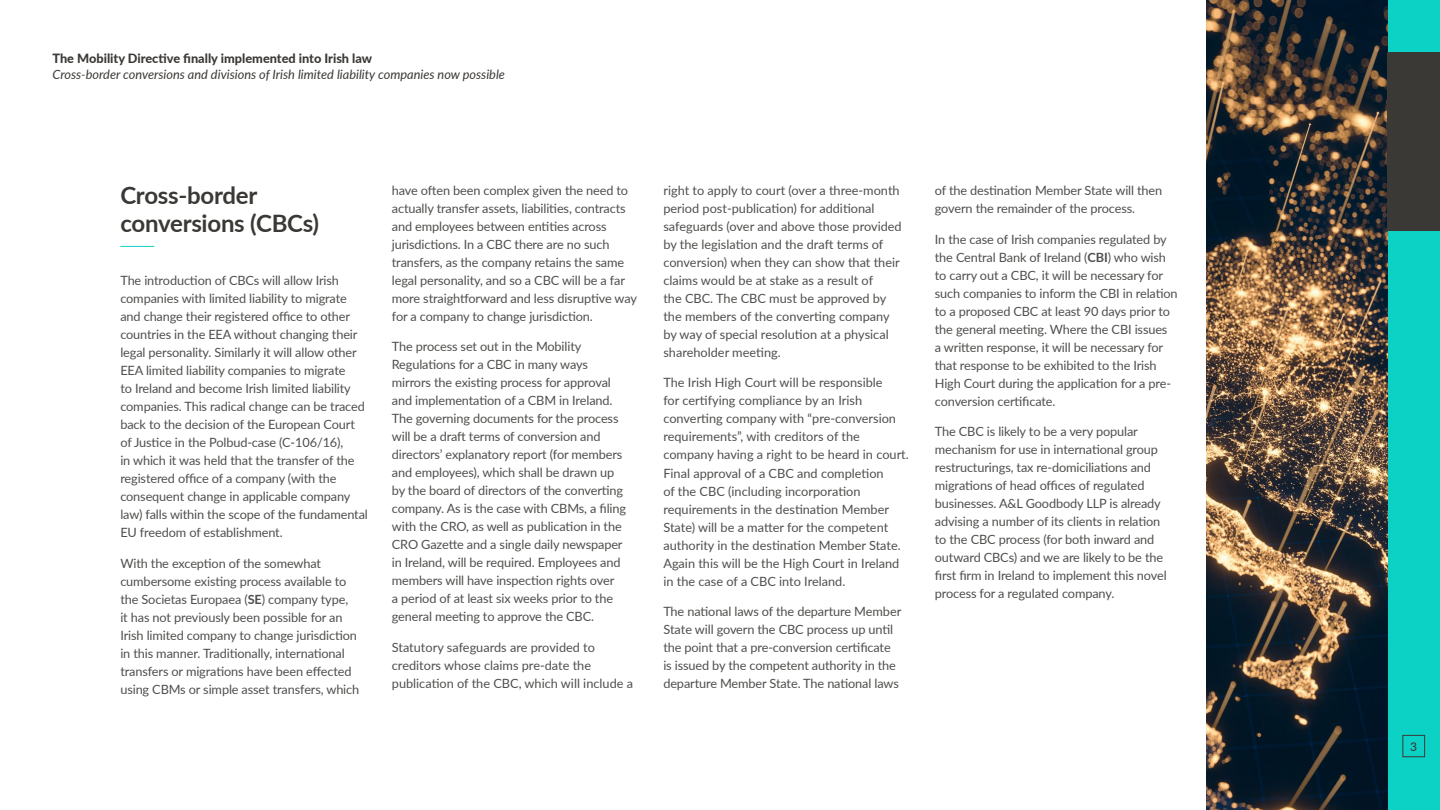
<style>
.page{position:relative;width:1440px;height:810px;background:#fff}
.page>*{position:absolute;margin:0;border:0;box-sizing:border-box;transform-origin:0 0}
.t1{font:700 24px/28.8px "Lato";letter-spacing:-.01em;color:#3b3936}
.t2{font:12.75px/18px "Lato";letter-spacing:-.01em;color:#4f4e4c}
.t3{font:italic 12.75px "Lato";color:#3b3936}
.t4{font:800 12.75px "Lato";color:#3b3936}
.t5{font:500 12px "Lato";color:#3b3936}
.s1{font-weight:700}
</style>
<div class="page">
<div style="left:1388px;top:0;width:52px;height:810px;background:#0bd2c5"></div>
<img style="left:1206px;top:0;width:182px;height:810px">
<svg style="left:120px;top:246px;width:35px;height:1px"></svg>
<div style="left:1402px;top:735px;width:23px;height:22px;border:1px solid #3b3936"></div>
<div style="left:1388px;top:52px;width:52px;height:179px;background:#3b3936"></div>
<p class="t4" style="left:52px;top:49px;width:321px">The Mobility Directive finally implemented into Irish law</p>
<p class="t3" style="left:52px;top:65px;width:454px">Cross-border conversions and divisions of Irish limited liability companies now possible</p>
<h1 class="t1" style="left:120px;top:179px;width:200px">Cross-border conversions (CBCs)</h1>
<p class="t2" style="left:120px;top:271px;width:249px">The introduction of CBCs will allow Irish companies with limited liability to migrate and change their registered office to other countries in the EEA without changing their legal personality. Similarly it will allow other EEA limited liability companies to migrate<br>to Ireland and become Irish limited liability companies. This radical change can be traced back to the decision of the European Court of Justice in the Polbud-case (C‑106/16),<br>in which it was held that the transfer of the registered office of a company (with the consequent change in applicable company law) falls within the scope of the fundamental EU freedom of establishment.</p>
<p class="t2" style="left:120px;top:554px;width:240px">With the exception of the somewhat cumbersome existing process available to the Societas Europaea (<span class="s1">SE</span>) company type,<br>it has not previously been possible for an Irish limited company to change jurisdiction in this manner. Traditionally, international transfers or migrations have been effected using CBMs or simple asset transfers, which</p>
<p class="t2" style="left:392px;top:180px;width:247px">have often been complex given the need to actually transfer assets, liabilities, contracts and employees between entities across jurisdictions. In a CBC there are no such transfers, as the company retains the same legal personality, and so a CBC will be a far more straightforward and less disruptive way for a company to change jurisdiction.</p>
<p class="t2" style="left:392px;top:337px;width:236px">The process set out in the Mobility Regulations for a CBC in many ways mirrors the existing process for approval and implementation of a CBM in Ireland.<br>The governing documents for the process will be a draft terms of conversion and directors’ explanatory report (for members and employees), which shall be drawn up by the board of directors of the converting company. As is the case with CBMs, a filing with the CRO, as well as publication in the CRO Gazette and a single daily newspaper in Ireland, will be required. Employees and members will have inspection rights over<br>a period of at least six weeks prior to the general meeting to approve the CBC.</p>
<p class="t2" style="left:392px;top:638px;width:243px">Statutory safeguards are provided to creditors whose claims pre-date the publication of the CBC, which will include a</p>
<p class="t2" style="left:663px;top:181px;width:240px">right to apply to court (over a three-month period post-publication) for additional safeguards (over and above those provided by the legislation and the draft terms of conversion) when they can show that their claims would be at stake as a result of<br>the CBC. The CBC must be approved by the members of the converting company by way of special resolution at a physical shareholder meeting.</p>
<p class="t2" style="left:663px;top:373px;width:247px">The Irish High Court will be responsible<br>for certifying compliance by an Irish converting company with “pre-conversion requirements”, with creditors of the company having a right to be heard in court.<br>Final approval of a CBC and completion<br>of the CBC (including incorporation requirements in the destination Member State) will be a matter for the competent authority in the destination Member State.<br>Again this will be the High Court in Ireland in the case of a CBC into Ireland.</p>
<p class="t2" style="left:663px;top:602px;width:240px">The national laws of the departure Member State will govern the CBC process up until the point that a pre-conversion certificate is issued by the competent authority in the departure Member State. The national laws</p>
<p class="t2" style="left:935px;top:181px;width:229px">of the destination Member State will then govern the remainder of the process.</p>
<p class="t2" style="left:935px;top:229px;width:244px">In the case of Irish companies regulated by the Central Bank of Ireland (<span class="s1">CBI</span>) who wish to carry out a CBC, it will be necessary for such companies to inform the CBI in relation to a proposed CBC at least 90 days prior to the general meeting. Where the CBI issues<br>a written response, it will be necessary for that response to be exhibited to the Irish High Court during the application for a pre&shy;conversion certificate.</p>
<p class="t2" style="left:935px;top:422px;width:233px">The CBC is likely to be a very popular mechanism for use in international group restructurings, tax re-domiciliations and migrations of head offices of regulated businesses. A&amp;L Goodbody LLP is already advising a number of its clients in relation to the CBC process (for both inward and outward CBCs) and we are likely to be the first firm in Ireland to implement this novel process for a regulated company.</p>
<p class="t5" style="left:1410px;top:738px;width:8px">3</p>
</div>
